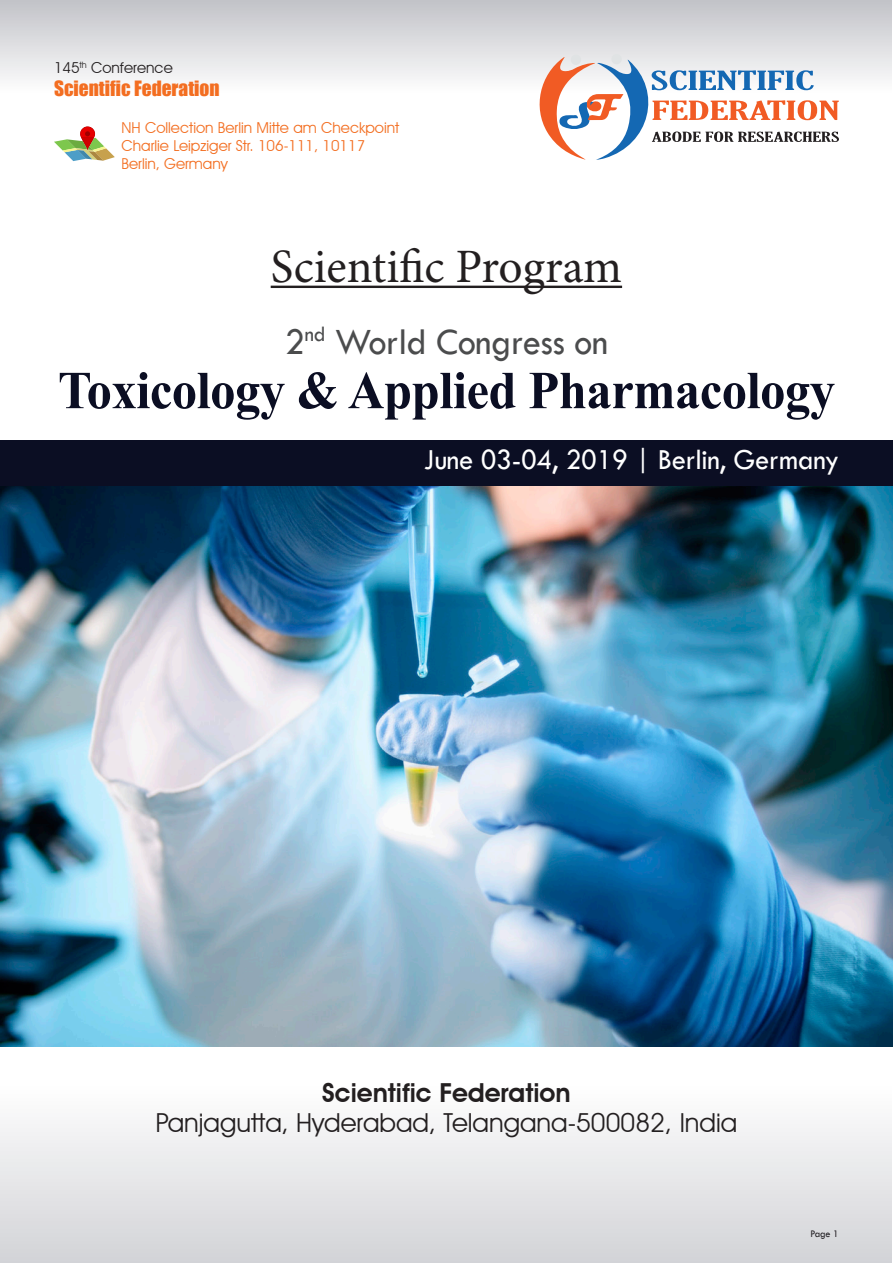
<style>
.page{position:relative;width:893px;height:1263px;background:#fff}
.page>*{position:absolute;margin:0;border:0;box-sizing:border-box;transform-origin:0 0}
.t1{font:700 53.4px "Times New Roman";letter-spacing:-.01em;color:#0b0e23;scale:.95 1}
.t2{font:48px "Minion Pro";color:#231f20}
.t3{font:38.55px "Tw Cen";letter-spacing:-.01em;color:#4b4c4d;scale:.95 1}
.t4{font:30.15px "Tw Cen";letter-spacing:-.01em;color:#fff;scale:.95 1}
.t5{font:26.25px "Avant Garde IT Cby BT";color:#231f20}
.t6{font:600 26.25px "Avant Garde IT Cby BT";color:#231f20}
.t7{font:19.35px "Impact";color:#f36e21}
.t8{font:15px/18.1px "Avant Garde IT Cby BT";color:#f36e21}
.t9{font:15px "Avant Garde IT Cby BT";color:#231f20}
.t10{font:10.5px "Tw Cen";color:#231f20;scale:.95 1}
</style>
<div class="page">
<hr style="left:271px;top:286px;width:351px;height:2px;background:#231f20">
<div style="left:0;top:440px;width:893px;height:46px;background:#0b0e23"></div>
<div style="left:0;top:0;width:891px;height:94px;background:linear-gradient(to bottom,#c2c2c8,#fefefe)"></div>
<div style="left:0;top:1080px;width:891px;height:183px;background:linear-gradient(to bottom,#fff,#d2d3d7)"></div>
<div style="left:571px;top:55px;width:10px;height:10px;background:#e0e3e4;border-radius:50%"></div>
<div style="left:611px;top:54px;width:11px;height:10px;background:#e0e3e4;border-radius:50%"></div>
<svg style="left:540px;top:57px;width:299px;height:103px"></svg>
<img style="left:0;top:486px;width:893px;height:560px">
<svg style="left:54px;top:126px;width:61px;height:35px"></svg>
<p class="t9" style="left:54px;top:59px;width:120px">145<sup>th</sup> Conference</p>
<p class="t7" style="left:54px;top:74px;width:167px">Scientific Federation</p>
<p class="t8" style="left:122px;top:118px;width:279px">NH Collection Berlin Mitte am Checkpoint</p>
<p class="t8" style="left:122px;top:137px;width:245px">Charlie Leipziger Str. 106-111, 10117<br>Berlin, Germany</p>
<p class="t2" style="left:271px;top:238px;width:353px">Scientific Program</p>
<p class="t3" style="left:285px;top:318px;width:342px">2<sup>nd</sup> World Congress on</p>
<p class="t1" style="left:58px;top:352px;width:820px">Toxicology &amp; Applied Pharmacology</p>
<p class="t4" style="left:424px;top:442px;width:438px">June 03-04, 2019 | Berlin, Germany</p>
<p class="t6" style="left:322px;top:1076px;width:250px">Scientific Federation</p>
<p class="t5" style="left:156px;top:1107px;width:583px">Panjagutta, Hyderabad, Telangana-500082, India</p>
<p class="t10" style="left:811px;top:1227px;width:31px">Page 1</p>
</div>
